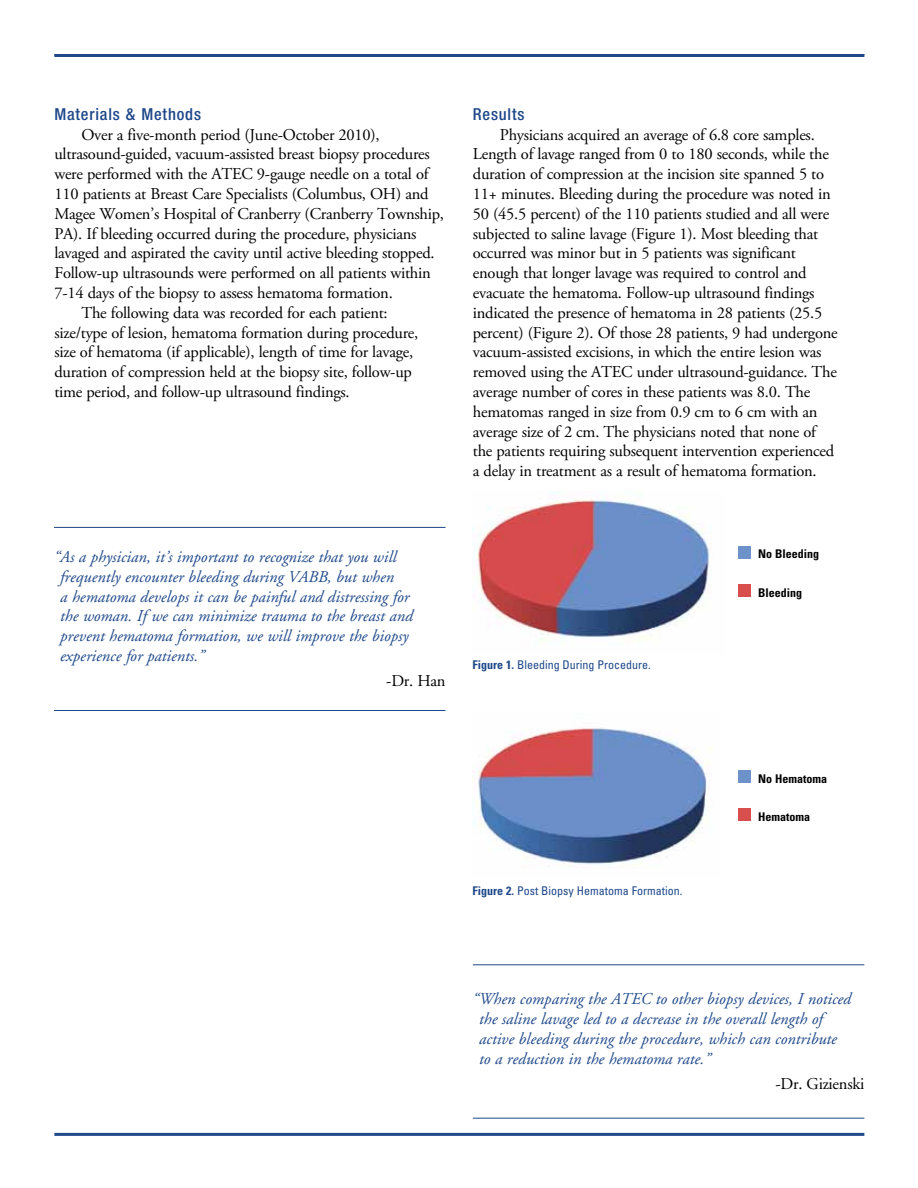
<style>
.page{position:relative;width:918px;height:1188px;background:#fff}
.page>*{position:absolute;margin:0;border:0;box-sizing:border-box;transform-origin:0 0}
.t1{font:16.5px/19.8px "Adobe Garamond Pro";letter-spacing:-.015em;color:#000}
.t2{font:italic 16.5px/19.8px "Adobe Garamond";color:#1e488a}
.t3{font:500 condensed 16.5px "Helvetica Neue LT Std";letter-spacing:.05em;color:#1e488a}
.t4{font:16.5px "Adobe Garamond";letter-spacing:-.015em;color:#000}
.t5{font:condensed 12px "Univers";color:#1e488a}
.t6{font:700 condensed 12px "Univers";color:#000}
.s1{font-weight:700}
</style>
<div class="page">
<hr style="left:54px;top:1133px;width:810px;height:3px;background:#1e488a">
<hr style="left:54px;top:54px;width:810px;height:3px;background:#1e488a">
<img style="left:472px;top:492px;width:239px;height:151px">
<img style="left:472px;top:728px;width:240px;height:139px">
<div style="left:738px;top:546px;width:13px;height:13px;background:#6d91c9"></div>
<div style="left:738px;top:770px;width:13px;height:13px;background:#6d91c9"></div>
<div style="left:738px;top:584px;width:13px;height:13px;background:#d84f4d"></div>
<div style="left:738px;top:808px;width:13px;height:13px;background:#d84f4d"></div>
<hr style="left:54px;top:527px;width:392px;height:1px;background:#1e488a">
<hr style="left:54px;top:710px;width:392px;height:1px;background:#1e488a">
<hr style="left:473px;top:964px;width:391px;height:1px;background:#1e488a">
<hr style="left:473px;top:1118px;width:391px;height:1px;background:#1e488a">
<p class="t3" style="left:54px;top:104px;width:148px">Materials &amp; Methods</p>
<p class="t1" style="left:81px;top:125px;width:300px">Over a five-month period (June-October 2010),</p>
<p class="t1" style="left:54px;top:145px;width:377px">ultrasound-guided, vacuum-assisted breast biopsy procedures</p>
<p class="t1" style="left:54px;top:165px;width:376px">were performed with the ATEC 9-gauge needle on a total of</p>
<p class="t1" style="left:54px;top:184px;width:376px">110 patients at Breast Care Specialists (Columbus, OH) and</p>
<p class="t1" style="left:54px;top:204px;width:391px">Magee Women’s Hospital of Cranberry (Cranberry Township,</p>
<p class="t1" style="left:54px;top:224px;width:364px">PA). If bleeding occurred during the procedure, physicians</p>
<p class="t1" style="left:54px;top:244px;width:382px">lavaged and aspirated the cavity until active bleeding stopped.</p>
<p class="t1" style="left:54px;top:264px;width:378px">Follow-up ultrasounds were performed on all patients within</p>
<p class="t1" style="left:54px;top:283px;width:340px">7-14 days of the biopsy to assess hematoma formation.</p>
<p class="t1" style="left:81px;top:303px;width:308px">The following data was recorded for each patient:</p>
<p class="t1" style="left:54px;top:323px;width:365px">size/type of lesion, hematoma formation during procedure,</p>
<p class="t1" style="left:54px;top:343px;width:360px">size of hematoma (if applicable), length of time for lavage,</p>
<p class="t1" style="left:54px;top:363px;width:359px">duration of compression held at the biopsy site, follow-up</p>
<p class="t1" style="left:54px;top:382px;width:297px">time period, and follow-up ultrasound findings.</p>
<p class="t3" style="left:473px;top:104px;width:53px">Results</p>
<p class="t1" style="left:473px;top:125px;width:366px;text-indent:27px">Physicians acquired an average of 6.8 core samples.<br>Length of lavage ranged from 0 to 180 seconds, while the duration of compression at the incision site spanned 5 to 11+ minutes. Bleeding during the procedure was noted in 50 (45.5 percent) of the 110 patients studied and all were subjected to saline lavage (Figure 1). Most bleeding that occurred was minor but in 5 patients was significant enough that longer lavage was required to control and evacuate the hematoma. Follow-up ultrasound findings indicated the presence of hematoma in 28 patients (25.5 percent) (Figure 2). Of those 28 patients, 9 had undergone vacuum-assisted excisions, in which the entire lesion was removed using the ATEC under ultrasound-guidance. The average number of cores in these patients was 8.0. The hematomas ranged in size from 0.9 cm to 6 cm with an average size of 2 cm. The physicians noted that none of the patients requiring subsequent intervention experienced a delay in treatment as a result of hematoma formation.</p>
<p class="t2" style="left:60px;top:547px;width:354px;text-indent:-6px">“As a physician, it’s important to recognize that you will frequently encounter bleeding during VABB, but when<br>a hematoma develops it can be painful and distressing for the woman. If we can minimize trauma to the breast and prevent hematoma formation, we will improve the biopsy experience for patients.”</p>
<p class="t4" style="left:386px;top:672px;width:61px">-Dr. Han</p>
<p class="t5" style="left:472px;top:657px;width:180px"><span class="s1">Figure 1.</span> Bleeding During Procedure.</p>
<p class="t6" style="left:758px;top:547px;width:62px">No Bleeding</p>
<p class="t6" style="left:758px;top:586px;width:46px">Bleeding</p>
<p class="t5" style="left:472px;top:883px;width:211px"><span class="s1">Figure 2.</span> Post Biopsy Hematoma Formation.</p>
<p class="t6" style="left:758px;top:771px;width:70px">No Hematoma</p>
<p class="t6" style="left:758px;top:810px;width:53px">Hematoma</p>
<p class="t2" style="left:479px;top:990px;width:373px;text-indent:-6px">“When comparing the ATEC to other biopsy devices, I noticed the saline lavage led to a decrease in the overall length of active bleeding during the procedure, which can contribute to a reduction in the hematoma rate.”</p>
<p class="t4" style="left:776px;top:1075px;width:90px">-Dr. Gizienski</p>
</div>
